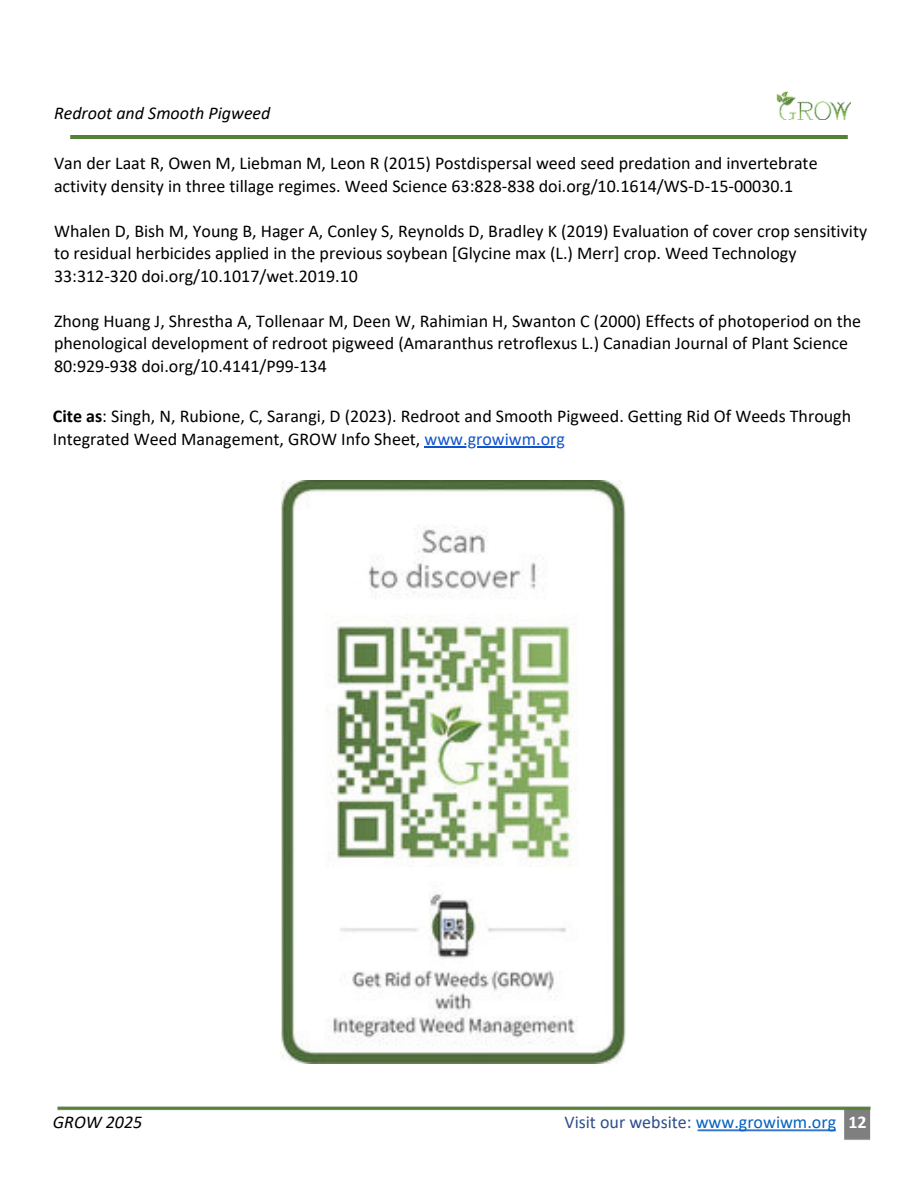
<style>
.page{position:relative;width:918px;height:1188px;background:#fff}
.page>*{position:absolute;margin:0;border:0;box-sizing:border-box;transform-origin:0 0}
.t1{font:18px/22.5px "Calibri";color:#000}
.t2{font:18px "Calibri";color:#2d4f8c}
.t3{font:italic 18px "Calibri";color:#000}
.s1{font-weight:700}
.s2{color:#15c}
.s3{color:#0563c1}
.s4{font-weight:700;color:#fff}
</style>
<div class="page">
<hr style="left:70px;top:135px;width:778px;height:3px;background:#538135">
<img style="left:777px;top:91px;width:73px;height:28px">
<img style="left:280px;top:480px;width:346px;height:583px">
<img style="left:57px;top:1106px;width:814px;height:34px">
<hr style="left:425px;top:446px;width:140px;height:1px;background:#15c">
<p class="t3" style="left:54px;top:100px;width:218px">Redroot and Smooth Pigweed</p>
<p class="t1" style="left:54px;top:151px;width:765px">Van der Laat R, Owen M, Liebman M, Leon R (2015) Postdispersal weed seed predation and invertebrate activity density in three tillage regimes. Weed Science 63:828-838 doi.org/10.1614/WS-D-15-00030.1</p>
<p class="t1" style="left:54px;top:219px;width:815px">Whalen D, Bish M, Young B, Hager A, Conley S, Reynolds D, Bradley K (2019) Evaluation of cover crop sensitivity to residual herbicides applied in the previous soybean [Glycine max (L.) Merr] crop. Weed Technology<br>33:312-320 doi.org/10.1017/wet.2019.10</p>
<p class="t1" style="left:54px;top:309px;width:809px">Zhong Huang J, Shrestha A, Tollenaar M, Deen W, Rahimian H, Swanton C (2000) Effects of photoperiod on the phenological development of redroot pigweed (Amaranthus retroflexus L.) Canadian Journal of Plant Science<br>80:929-938 doi.org/10.4141/P99-134</p>
<p class="t1" style="left:53px;top:405px;width:800px"><span class="s1">Cite as</span>: Singh, N, Rubione, C, Sarangi, D (2023). Redroot and Smooth Pigweed. Getting Rid Of Weeds Through<br>Integrated Weed Management, GROW Info Sheet, <span class="s2">www.growiwm.org</span></p>
<p class="t3" style="left:53px;top:1109px;width:91px">GROW 2025</p>
<p class="t2" style="left:564px;top:1109px;width:304px">Visit our website: <span class="s3">www.growiwm.org</span> <span class="s4">12</span></p>
</div>
